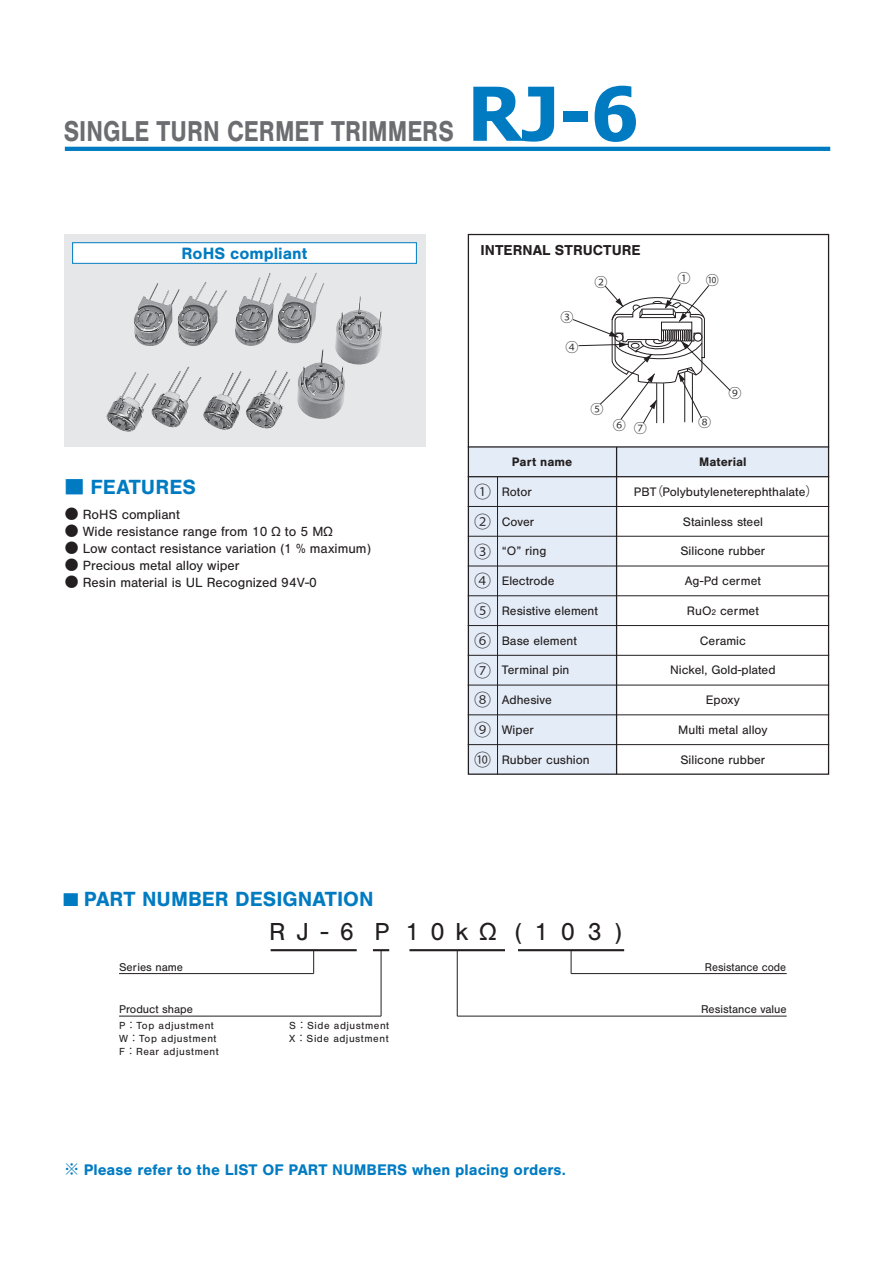
<style>
.page{position:relative;width:893px;height:1263px;background:#fff}
.page>*{position:absolute;margin:0;border:0;box-sizing:border-box;transform-origin:0 0}
.t1{font:700 74.4px "Tahoma";color:#007bc2}
.t2{font:700 29.7px "Nimbus San";color:#6c6d70;scale:.82 1}
.t3{font:25.5px "Nimbus San";color:#231f20}
.t4{font:700 21.3px "Nimbus San";color:#007bc2}
.t5{font:700 16.95px "Nimbus San";color:#007bc2}
.t6{font:16.95px/29.7px "Koz Go Pro";color:#231f20;text-align:justify}
.t7{font:700 15.9px "Nimbus San";color:#007bc2}
.t8{font:700 14.85px "Nimbus San";letter-spacing:.005em;color:#231f20}
.t9{font:13.8px "Nimbus San";color:#231f20}
.t10{font:13.05px "Koz Go Pr 6 N";color:#231f20}
.t11{font:12.75px "Nimbus San";color:#231f20}
.t12{font:700 12.75px "Nimbus San";color:#231f20}
.t13{font:11.7px "Nimbus San";color:#231f20}
.t14{font:11.7px "Nimbus San";color:#231f20;scale:.96 1}
.t15{font:10.65px "Nimbus San";letter-spacing:.05em;color:#231f20}
.s1{font-family:"Koz Min Pr 6 N";font-weight:400;font-size:19.2px}
.s2{font-family:"Koz Go Pro"}
.s3{font-size:8.55px}
.s4{font-size:19.2px}
.s5{font-family:"Koz Min Pr 6 N";font-weight:400}
</style>
<div class="page">
<div style="left:468px;top:447px;width:149px;height:30px;background:#e4ecf7"></div>
<div style="left:468px;top:477px;width:29px;height:297px;background:#e4ecf7"></div>
<div style="left:497px;top:536px;width:120px;height:30px;background:#e4ecf7"></div>
<div style="left:497px;top:625px;width:120px;height:30px;background:#e4ecf7"></div>
<div style="left:497px;top:477px;width:120px;height:29px;background:#e4ecf7"></div>
<div style="left:497px;top:566px;width:120px;height:30px;background:#e4ecf7"></div>
<div style="left:497px;top:715px;width:120px;height:30px;background:#e4ecf7"></div>
<div style="left:497px;top:596px;width:120px;height:29px;background:#e4ecf7"></div>
<div style="left:497px;top:655px;width:120px;height:30px;background:#e4ecf7"></div>
<div style="left:617px;top:447px;width:212px;height:30px;background:#e4ecf7"></div>
<div style="left:497px;top:506px;width:120px;height:30px;background:#e4ecf7"></div>
<div style="left:497px;top:745px;width:120px;height:29px;background:#e4ecf7"></div>
<div style="left:497px;top:685px;width:120px;height:30px;background:#e4ecf7"></div>
<div style="left:64px;top:234px;width:361px;height:213px;background:#e6e7e9"></div>
<img style="left:106px;top:272px;width:276px;height:160px">
<hr style="left:468px;top:595px;width:361px;height:1px;background:#231f20">
<hr style="left:468px;top:625px;width:361px;height:1px;background:#231f20">
<hr style="left:468px;top:655px;width:361px;height:1px;background:#231f20">
<hr style="left:468px;top:685px;width:361px;height:1px;background:#231f20">
<hr style="left:468px;top:715px;width:361px;height:1px;background:#231f20">
<hr style="left:468px;top:744px;width:361px;height:1px;background:#231f20">
<hr style="left:616px;top:447px;width:1px;height:327px;background:#231f20">
<hr style="left:497px;top:477px;width:1px;height:297px;background:#231f20">
<hr style="left:271px;top:949px;width:86px;height:2px;background:#231f20">
<svg style="left:373px;top:949px;width:16px;height:2px"></svg>
<hr style="left:409px;top:949px;width:96px;height:2px;background:#231f20">
<hr style="left:518px;top:949px;width:106px;height:2px;background:#231f20">
<svg style="left:313px;top:951px;width:1px;height:22px"></svg>
<hr style="left:381px;top:950px;width:1px;height:66px;background:#231f20">
<svg style="left:571px;top:951px;width:1px;height:22px"></svg>
<hr style="left:119px;top:973px;width:195px;height:1px;background:#231f20">
<hr style="left:119px;top:1016px;width:262px;height:1px;background:#231f20">
<hr style="left:571px;top:973px;width:216px;height:1px;background:#231f20">
<hr style="left:457px;top:950px;width:1px;height:66px;background:#231f20">
<hr style="left:457px;top:1016px;width:330px;height:1px;background:#231f20">
<hr style="left:468px;top:506px;width:361px;height:1px;background:#231f20">
<hr style="left:468px;top:536px;width:361px;height:1px;background:#231f20">
<hr style="left:468px;top:566px;width:361px;height:1px;background:#231f20">
<hr style="left:468px;top:476px;width:361px;height:1px;background:#231f20">
<svg style="left:573px;top:284px;width:158px;height:139px"></svg>
<hr style="left:468px;top:446px;width:361px;height:2px;background:#231f20">
<div style="left:73px;top:243px;width:343px;height:20px;background:#fff"></div>
<div style="left:72px;top:242px;width:345px;height:22px;border:1px solid #007bc2"></div>
<hr style="left:65px;top:147px;width:765px;height:4px;background:#007bc2">
<h2 class="t2" style="left:64px;top:114px;width:477px">SINGLE TURN CERMET TRIMMERS</h2>
<h1 class="t1" style="left:468px;top:62px;width:172px">RJ-6</h1>
<h3 class="t5" style="left:182px;top:244px;width:127px">RoHS compliant</h3>
<h3 class="t4" style="left:64px;top:475px;width:134px"><span class="s1">■</span> FEATURES</h3>
<p class="t9" style="left:65px;top:507px;width:116px"><span class="s2">●</span> RoHS compliant</p>
<p class="t9" style="left:65px;top:524px;width:269px"><span class="s2">●</span> Wide resistance range from 10 Ω to 5 MΩ</p>
<p class="t9" style="left:65px;top:541px;width:308px"><span class="s2">●</span> Low contact resistance variation (1 % maximum)</p>
<p class="t9" style="left:65px;top:558px;width:176px"><span class="s2">●</span> Precious metal alloy wiper</p>
<p class="t9" style="left:65px;top:575px;width:254px"><span class="s2">●</span> Resin material is UL Recognized 94V-0</p>
<p class="t8" style="left:480px;top:242px;width:162px">INTERNAL STRUCTURE</p>
<p class="t10" style="left:560px;top:310px;width:15px">③</p>
<p class="t10" style="left:566px;top:339px;width:15px">④</p>
<p class="t10" style="left:595px;top:274px;width:15px">②</p>
<p class="t10" style="left:678px;top:272px;width:43px">① ⑩</p>
<h3 class="t6" style="left:474px;top:477px;width:19px">①<br>②<br>③<br>④<br>⑤<br>⑥<br>⑦<br>⑧<br>⑨ ⑩</h3>
<p class="t10" style="left:728px;top:385px;width:15px">⑨</p>
<p class="t10" style="left:590px;top:402px;width:15px">⑤</p>
<p class="t10" style="left:613px;top:419px;width:36px">⑥ ⑦</p>
<p class="t10" style="left:698px;top:415px;width:15px">⑧</p>
<p class="t12" style="left:512px;top:455px;width:62px">Part name</p>
<p class="t12" style="left:699px;top:455px;width:49px">Material</p>
<p class="t11" style="left:502px;top:485px;width:32px">Rotor</p>
<p class="t11" style="left:634px;top:485px;width:186px">PBT<span class="s2">（</span>Polybutyleneterephthalate<span class="s2">）</span></p>
<p class="t11" style="left:502px;top:514px;width:34px">Cover</p>
<p class="t11" style="left:502px;top:544px;width:46px">“O” ring</p>
<p class="t11" style="left:683px;top:514px;width:82px">Stainless steel</p>
<p class="t11" style="left:680px;top:544px;width:87px">Silicone rubber</p>
<p class="t11" style="left:502px;top:574px;width:54px">Electrode</p>
<p class="t11" style="left:685px;top:574px;width:78px">Ag-Pd cermet</p>
<p class="t11" style="left:502px;top:604px;width:98px">Resistive element</p>
<p class="t11" style="left:687px;top:604px;width:73px">RuO<span class="s3">2</span> cermet</p>
<p class="t11" style="left:502px;top:633px;width:77px">Base element</p>
<p class="t11" style="left:700px;top:633px;width:48px">Ceramic</p>
<p class="t11" style="left:502px;top:663px;width:69px">Terminal pin</p>
<p class="t11" style="left:670px;top:663px;width:107px">Nickel, Gold-plated</p>
<p class="t11" style="left:502px;top:693px;width:52px">Adhesive</p>
<p class="t11" style="left:706px;top:693px;width:36px">Epoxy</p>
<p class="t11" style="left:502px;top:723px;width:34px">Wiper</p>
<p class="t11" style="left:678px;top:723px;width:91px">Multi metal alloy</p>
<p class="t11" style="left:502px;top:752px;width:89px">Rubber cushion</p>
<p class="t11" style="left:680px;top:752px;width:87px">Silicone rubber</p>
<h3 class="t4" style="left:64px;top:887px;width:311px"><span class="s4">■</span> PART NUMBER DESIGNATION</h3>
<h3 class="t3" style="left:269px;top:917px;width:355px">R J - 6 P 1 0 k Ω ( 1 0 3 )</h3>
<p class="t13" style="left:119px;top:960px;width:66px">Series name</p>
<p class="t14" style="left:705px;top:960px;width:86px">Resistance code</p>
<p class="t13" style="left:119px;top:1003px;width:75px">Product shape</p>
<p class="t13" style="left:701px;top:1003px;width:87px">Resistance value</p>
<p class="t15" style="left:119px;top:1020px;width:96px">P<span class="s2">：</span>Top adjustment</p>
<p class="t15" style="left:289px;top:1020px;width:102px">S<span class="s2">：</span>Side adjustment</p>
<p class="t15" style="left:119px;top:1032px;width:99px">W<span class="s2">：</span>Top adjustment</p>
<p class="t15" style="left:289px;top:1032px;width:101px">X<span class="s2">：</span>Side adjustment</p>
<p class="t15" style="left:119px;top:1045px;width:101px">F<span class="s2">：</span>Rear adjustment</p>
<p class="t7" style="left:64px;top:1161px;width:504px"><span class="s5">※</span> Please refer to the LIST OF PART NUMBERS when placing orders.</p>
</div>
